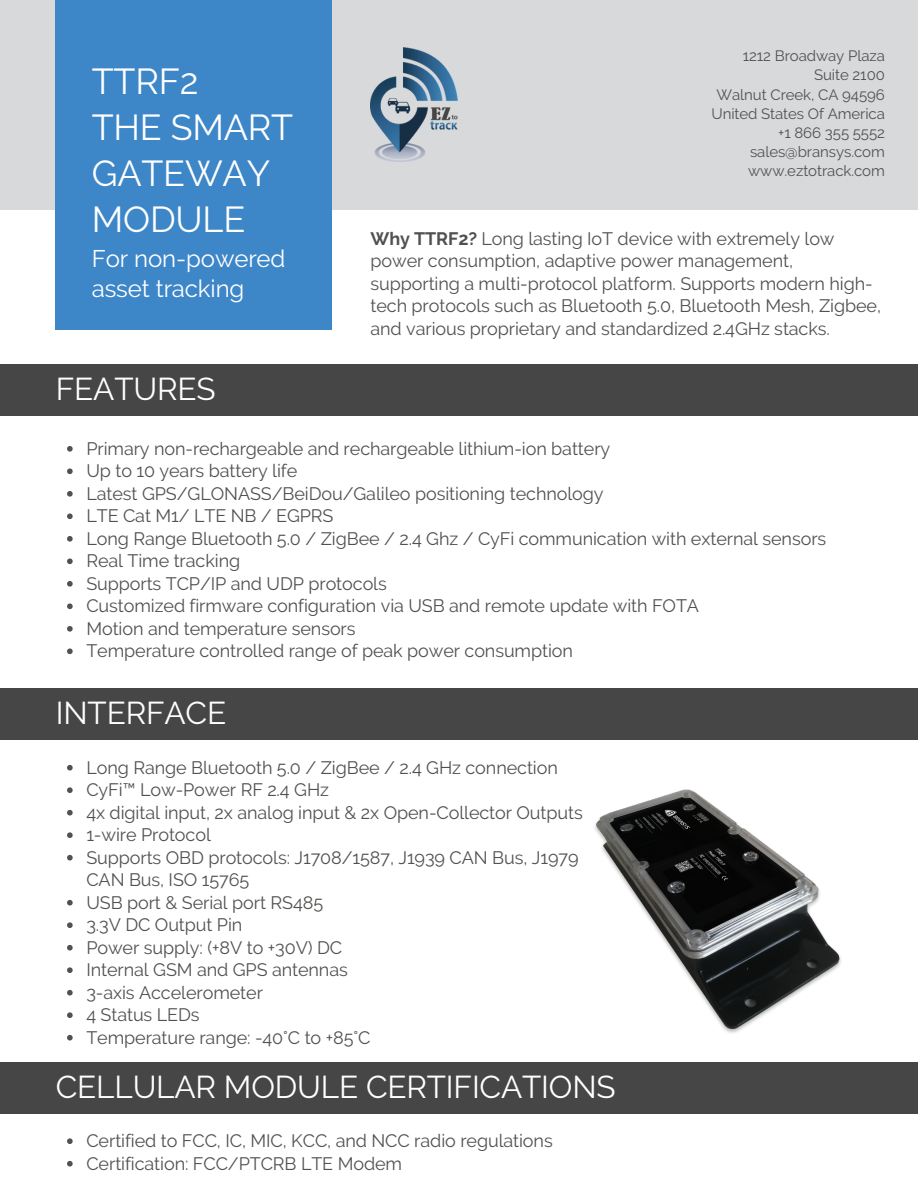
<style>
.page{position:relative;width:918px;height:1188px;background:#fff}
.page>*{position:absolute;margin:0;border:0;box-sizing:border-box;transform-origin:0 0}
.t1{font:36px/46.2px "Raleway";letter-spacing:-.005em;color:#fff}
.t2{font:31.5px "Raleway";letter-spacing:-.005em;color:#fff}
.t3{font:24px/30.3px "Raleway";letter-spacing:-.005em;color:#fff}
.t4{font:18px/22.5px "Raleway";letter-spacing:-.005em;color:#51514f}
.t5{font:15px/19.2px "Raleway";letter-spacing:-.005em;color:#51514f;text-align:right}
.s1{font-weight:700}
</style>
<div class="page">
<div style="left:0;top:0;width:918px;height:209px;background:#d8d9db"></div>
<div style="left:56px;top:0;width:276px;height:330px;background:#3d86c7"></div>
<div style="left:0;top:364px;width:918px;height:52px;background:#474647"></div>
<div style="left:0;top:688px;width:918px;height:52px;background:#474647"></div>
<div style="left:0;top:1062px;width:918px;height:52px;background:#474647"></div>
<img style="left:594px;top:789px;width:247px;height:244px">
<img style="left:371px;top:48px;width:86px;height:114px">
<svg style="left:67px;top:446px;width:6px;height:6px"></svg>
<svg style="left:67px;top:468px;width:6px;height:6px"></svg>
<svg style="left:67px;top:491px;width:6px;height:6px"></svg>
<svg style="left:67px;top:513px;width:6px;height:6px"></svg>
<svg style="left:67px;top:536px;width:6px;height:6px"></svg>
<svg style="left:67px;top:558px;width:6px;height:6px"></svg>
<svg style="left:67px;top:581px;width:6px;height:6px"></svg>
<svg style="left:67px;top:603px;width:6px;height:6px"></svg>
<svg style="left:67px;top:626px;width:6px;height:6px"></svg>
<svg style="left:67px;top:648px;width:6px;height:6px"></svg>
<svg style="left:67px;top:765px;width:6px;height:6px"></svg>
<svg style="left:67px;top:787px;width:6px;height:6px"></svg>
<svg style="left:67px;top:810px;width:6px;height:6px"></svg>
<svg style="left:67px;top:832px;width:6px;height:6px"></svg>
<svg style="left:67px;top:855px;width:6px;height:6px"></svg>
<svg style="left:67px;top:900px;width:6px;height:6px"></svg>
<svg style="left:67px;top:922px;width:6px;height:6px"></svg>
<svg style="left:67px;top:945px;width:6px;height:6px"></svg>
<svg style="left:67px;top:967px;width:6px;height:6px"></svg>
<svg style="left:67px;top:990px;width:6px;height:6px"></svg>
<svg style="left:67px;top:1012px;width:6px;height:6px"></svg>
<svg style="left:67px;top:1035px;width:6px;height:6px"></svg>
<svg style="left:67px;top:1138px;width:6px;height:6px"></svg>
<svg style="left:67px;top:1161px;width:6px;height:6px"></svg>
<h1 class="t1" style="left:92px;top:58px;width:203px">TTRF2<br>THE SMART<br>GATEWAY<br>MODULE</h1>
<h3 class="t3" style="left:92px;top:243px;width:195px">For non-powered asset tracking</h3>
<h2 class="t2" style="left:56px;top:371px;width:161px">FEATURES</h2>
<p class="t5" style="left:711px;top:46px;width:175px">1212 Broadway Plaza<br>Suite 2100<br>Walnut Creek, CA 94596<br>United States Of America +1 866 355 5552 sales@bransys.com www.eztotrack.com</p>
<p class="t4" style="left:371px;top:227px;width:512px"><span class="s1">Why TTRF2?</span> Long lasting IoT device with extremely low power consumption, adaptive power management, supporting a multi-protocol platform. Supports modern high&shy;tech protocols such as Bluetooth 5.0, Bluetooth Mesh, Zigbee, and various proprietary and standardized 2.4GHz stacks.</p>
<p class="t4" style="left:86px;top:437px;width:741px">Primary non-rechargeable and rechargeable lithium-ion battery<br>Up to 10 years battery life<br>Latest GPS/GLONASS/BeiDou/Galileo positioning technology<br>LTE Cat M1/ LTE NB / EGPRS<br>Long Range Bluetooth 5.0 / ZigBee / 2.4 Ghz / CyFi communication with external sensors Real Time tracking<br>Supports TCP/IP and UDP protocols<br>Customized firmware configuration via USB and remote update with FOTA<br>Motion and temperature sensors<br>Temperature controlled range of peak power consumption</p>
<h2 class="t2" style="left:56px;top:695px;width:172px">INTERFACE</h2>
<p class="t4" style="left:86px;top:756px;width:498px">Long Range Bluetooth 5.0 / ZigBee / 2.4 GHz connection<br>CyFi™ Low-Power RF 2.4 GHz<br>4x digital input, 2x analog input &amp; 2x Open-Collector Outputs<br>1-wire Protocol<br>Supports OBD protocols: J1708/1587, J1939 CAN Bus, J1979<br>CAN Bus, ISO 15765<br>USB port &amp; Serial port RS485<br>3.3V DC Output Pin<br>Power supply: (+8V to +30V) DC<br>Internal GSM and GPS antennas<br>3-axis Accelerometer<br>4 Status LEDs<br>Temperature range: -40°C to +85°C</p>
<h2 class="t2" style="left:56px;top:1069px;width:561px">CELLULAR MODULE CERTIFICATIONS</h2>
<p class="t4" style="left:86px;top:1130px;width:468px">Certified to FCC, IC, MIC, KCC, and NCC radio regulations<br>Certification: FCC/PTCRB LTE Modem</p>
</div>
